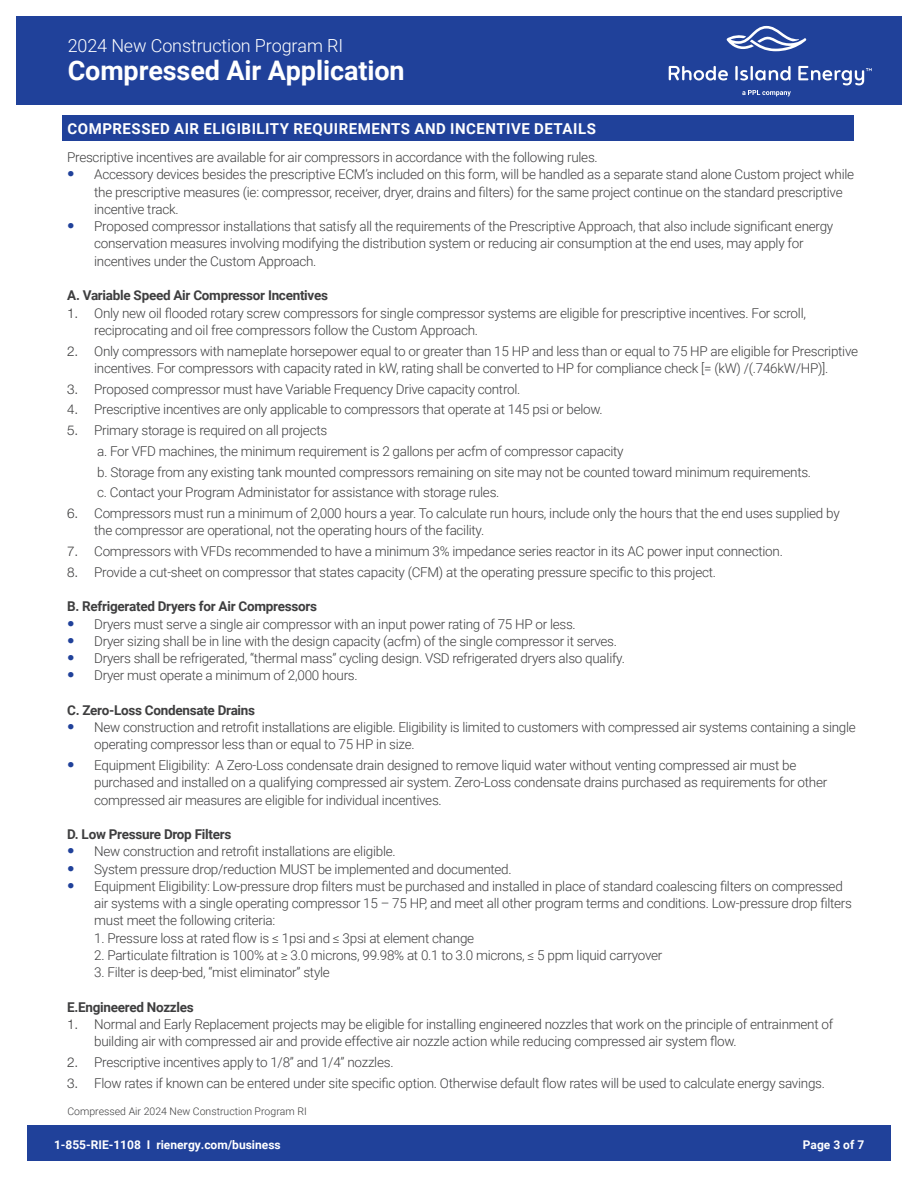
<style>
.page{position:relative;width:918px;height:1188px;background:#fff}
.page>*{position:absolute;margin:0;border:0;box-sizing:border-box;transform-origin:0 0}
.t1{font:700 27px "Roboto";letter-spacing:-.005em;color:#fff}
.t2{font:300 18px "Roboto";letter-spacing:-.005em;color:#fff}
.t3{font:700 15px "Roboto";letter-spacing:.035em;color:#fff}
.t4{font:300 13.5px/17.2px "Roboto";letter-spacing:-.02em;color:#3e3e3f}
.t5{font:700 13.5px "Roboto";letter-spacing:-.02em;color:#3e3e3f}
.t6{font:700 12px "Roboto";color:#fff}
.t7{font:300 10.5px "Roboto";color:#3e3e3f}
.s1{font-family:"Helvetica Neue LT Std";font-size:15px;color:#20419a}
.s2{font-family:"Helvetica Neue LT Std"}
</style>
<div class="page">
<div style="left:16px;top:16px;width:886px;height:88px;background:#20419a"></div>
<div style="left:27px;top:1125px;width:864px;height:36px;background:#20419a"></div>
<svg style="left:742px;top:90px;width:49px;height:6px"></svg>
<svg style="left:669px;top:66px;width:59px;height:14px"></svg>
<hr style="left:735px;top:66px;width:3px;height:14px;background:#fff">
<svg style="left:740px;top:66px;width:51px;height:14px"></svg>
<svg style="left:798px;top:66px;width:74px;height:19px"></svg>
<svg style="left:726px;top:26px;width:80px;height:25px"></svg>
<div style="left:62px;top:115px;width:791px;height:26px;background:#20419a"></div>
<h2 class="t2" style="left:68px;top:33px;width:277px">2024 New Construction Program RI</h2>
<h1 class="t1" style="left:68px;top:52px;width:338px">Compressed Air Application</h1>
<p class="t3" style="left:67px;top:118px;width:530px">COMPRESSED AIR ELIGIBILITY REQUIREMENTS AND INCENTIVE DETAILS</p>
<p class="t4" style="left:67px;top:148px;width:532px">Prescriptive incentives are available for air compressors in accordance with the following rules.</p>
<p class="t4" style="left:94px;top:166px;width:761px;text-indent:-27px"><span class="s1">•</span> Accessory devices besides the prescriptive ECM’s included on this form, will be handled as a separate stand alone Custom project while the prescriptive measures (ie: compressor, receiver, dryer, drains and filters) for the same project continue on the standard prescriptive incentive track.</p>
<p class="t4" style="left:94px;top:217px;width:741px;text-indent:-27px"><span class="s1">•</span> Proposed compressor installations that satisfy all the requirements of the Prescriptive Approach, that also include significant energy conservation measures involving modifying the distribution system or reducing air consumption at the end uses, may apply for incentives under the Custom Approach.</p>
<p class="t5" style="left:67px;top:286px;width:262px">A. Variable Speed Air Compressor Incentives</p>
<p class="t4" style="left:67px;top:304px;width:740px"><span class="s2">1.</span> Only new oil flooded rotary screw compressors for single compressor systems are eligible for prescriptive incentives. For scroll,</p>
<p class="t4" style="left:94px;top:321px;width:385px">reciprocating and oil free compressors follow the Custom Approach.</p>
<p class="t4" style="left:67px;top:342px;width:793px;text-align:center"><span class="s2">2.</span> Only compressors with nameplate horsepower equal to or greater than 15 HP and less than or equal to 75 HP are eligible for Prescriptive incentives. For compressors with capacity rated in kW, rating shall be converted to HP for compliance check [= (kW) /(.746kW/HP)].</p>
<p class="t4" style="left:67px;top:380px;width:455px"><span class="s2">3.</span> Proposed compressor must have Variable Frequency Drive capacity control.</p>
<p class="t4" style="left:67px;top:400px;width:537px"><span class="s2">4.</span> Prescriptive incentives are only applicable to compressors that operate at 145 psi or below.</p>
<p class="t4" style="left:67px;top:421px;width:262px"><span class="s2">5.</span> Primary storage is required on all projects</p>
<p class="t4" style="left:97px;top:442px;width:528px">a. For VFD machines, the minimum requirement is 2 gallons per acfm of compressor capacity</p>
<p class="t4" style="left:97px;top:463px;width:716px">b. Storage from any existing tank mounted compressors remaining on site may not be counted toward minimum requirements.</p>
<p class="t4" style="left:97px;top:483px;width:404px">c. Contact your Program Administator for assistance with storage rules.</p>
<p class="t4" style="left:67px;top:504px;width:774px"><span class="s2">6.</span> Compressors must run a minimum of 2,000 hours a year. To calculate run hours, include only the hours that the end uses supplied by</p>
<p class="t4" style="left:94px;top:521px;width:392px">the compressor are operational, not the operating hours of the facility.</p>
<p class="t4" style="left:67px;top:542px;width:717px"><span class="s2">7.</span> Compressors with VFDs recommended to have a minimum 3% impedance series reactor in its AC power input connection.</p>
<p class="t4" style="left:67px;top:563px;width:650px"><span class="s2">8.</span> Provide a cut-sheet on compressor that states capacity (CFM) at the operating pressure specific to this project.</p>
<p class="t5" style="left:67px;top:597px;width:251px">B. Refrigerated Dryers for Air Compressors</p>
<p class="t4" style="left:67px;top:615px;width:510px"><span class="s1">•</span> Dryers must serve a single air compressor with an input power rating of 75 HP or less.</p>
<p class="t4" style="left:67px;top:632px;width:551px"><span class="s1">•</span> Dryer sizing shall be in line with the design capacity (acfm) of the single compressor it serves.</p>
<p class="t4" style="left:67px;top:649px;width:559px"><span class="s1">•</span> Dryers shall be refrigerated, “thermal mass” cycling design. VSD refrigerated dryers also qualify.</p>
<p class="t4" style="left:67px;top:666px;width:292px"><span class="s1">•</span> Dryer must operate a minimum of 2,000 hours.</p>
<p class="t5" style="left:67px;top:701px;width:190px">C. Zero-Loss Condensate Drains</p>
<p class="t4" style="left:94px;top:718px;width:763px;text-indent:-27px"><span class="s1">•</span> New construction and retrofit installations are eligible. Eligibility is limited to customers with compressed air systems containing a single operating compressor less than or equal to 75 HP in size.</p>
<p class="t4" style="left:94px;top:756px;width:735px;text-indent:-27px"><span class="s1">•</span> Equipment Eligibility: A Zero-Loss condensate drain designed to remove liquid water without venting compressed air must be purchased and installed on a qualifying compressed air system. Zero-Loss condensate drains purchased as requirements for other compressed air measures are eligible for individual incentives.</p>
<p class="t5" style="left:67px;top:825px;width:166px">D. Low Pressure Drop Filters</p>
<p class="t4" style="left:67px;top:842px;width:330px"><span class="s1">•</span> New construction and retrofit installations are eligible.</p>
<p class="t4" style="left:67px;top:860px;width:446px"><span class="s1">•</span> System pressure drop/reduction MUST be implemented and documented.</p>
<p class="t4" style="left:94px;top:877px;width:759px;text-indent:-27px"><span class="s1">•</span> Equipment Eligibility: Low-pressure drop filters must be purchased and installed in place of standard coalescing filters on compressed air systems with a single operating compressor 15 – 75 HP, and meet all other program terms and conditions. Low-pressure drop filters must meet the following criteria:</p>
<p class="t4" style="left:94px;top:929px;width:382px">1. Pressure loss at rated flow is ≤ 1psi and ≤ 3psi at element change</p>
<p class="t4" style="left:94px;top:946px;width:570px">2. Particulate filtration is 100% at ≥ 3.0 microns, 99.98% at 0.1 to 3.0 microns, ≤ 5 ppm liquid carryover</p>
<p class="t4" style="left:94px;top:963px;width:237px">3. Filter is deep-bed, “mist eliminator” style</p>
<p class="t5" style="left:67px;top:997px;width:128px">E.Engineered Nozzles</p>
<p class="t4" style="left:67px;top:1015px;width:768px"><span class="s2">1.</span> Normal and Early Replacement projects may be eligible for installing engineered nozzles that work on the principle of entrainment of</p>
<p class="t4" style="left:94px;top:1032px;width:644px">building air with compressed air and provide effective air nozzle action while reducing compressed air system flow.</p>
<p class="t4" style="left:67px;top:1053px;width:328px"><span class="s2">2.</span> Prescriptive incentives apply to 1/8” and 1/4” nozzles.</p>
<p class="t4" style="left:67px;top:1074px;width:759px"><span class="s2">3.</span> Flow rates if known can be entered under site specific option. Otherwise default flow rates will be used to calculate energy savings.</p>
<p class="t7" style="left:68px;top:1104px;width:241px">Compressed Air 2024 New Construction Program RI</p>
<p class="t6" style="left:54px;top:1137px;width:228px">1-855-RIE-1108 I rienergy.com/business</p>
<p class="t6" style="left:803px;top:1136px;width:63px">Page 3 of 7</p>
</div>
